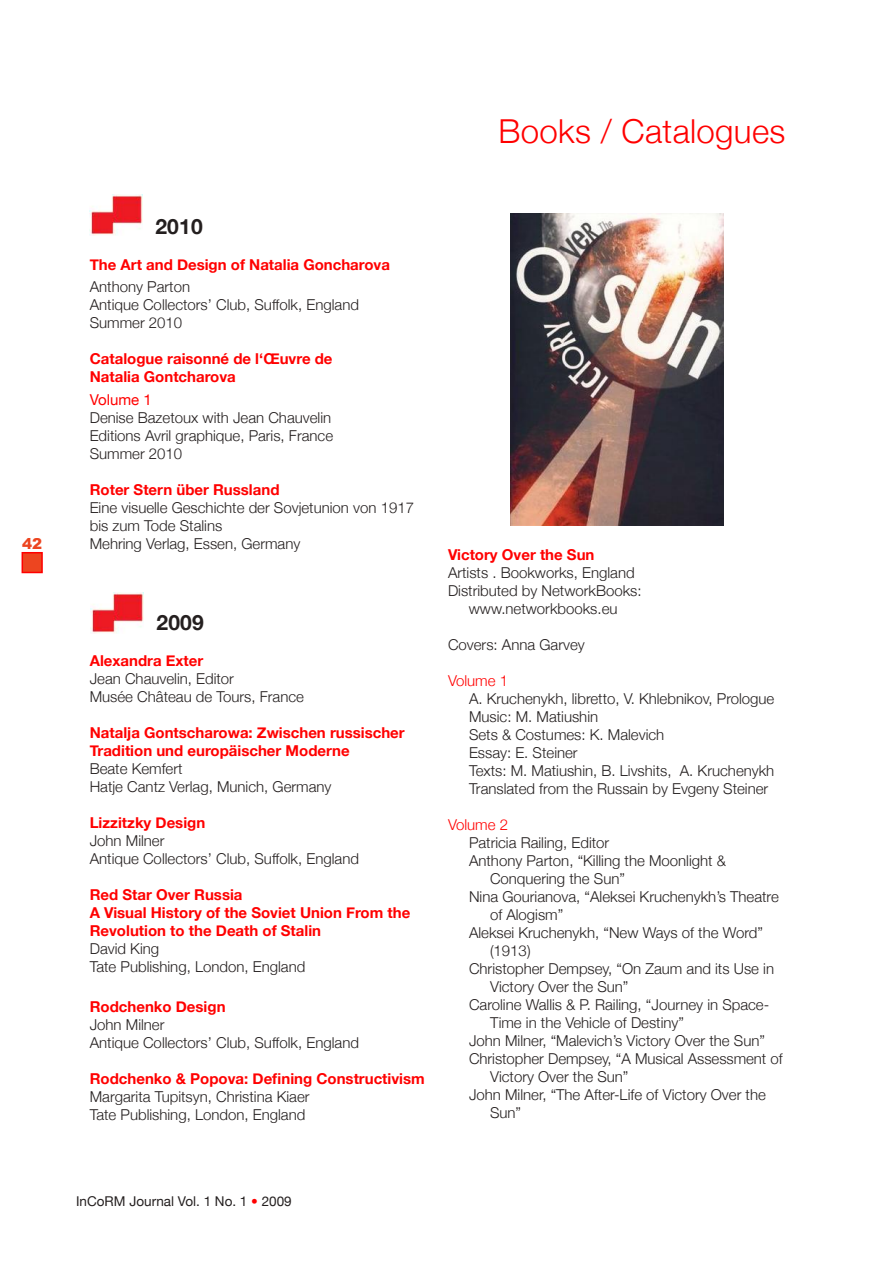
<style>
.page{position:relative;width:893px;height:1263px;background:#fff}
.page>*{position:absolute;margin:0;border:0;box-sizing:border-box;transform-origin:0 0}
.t1{font:300 33px "Helvetica Neue";letter-spacing:.01em;color:#f00}
.t2{font:700 21px "Helvetica Neue";letter-spacing:.01em;color:#241f1f}
.t3{font:300 15px/18px "Helvetica Neue";color:#241f1f}
.t4{font:700 15px/18px "Helvetica Neue";color:#f00}
.t5{font:300 15px "Helvetica Neue";color:#f00}
.t6{font:15px "Helvetica Neue";color:#f00}
.t7{font:900 15px "Arial";color:#ed4520}
.t8{font:13.5px "Helvetica Neue";color:#241f1f}
.s1{color:#f00}
</style>
<div class="page">
<div style="left:22px;top:552px;width:21px;height:21px;background:#ed4520;border:2px solid #f00"></div>
<img style="left:89px;top:194px;width:54px;height:41px">
<img style="left:91px;top:593px;width:53px;height:41px">
<img style="left:511px;top:213px;width:213px;height:312px">
<p class="t7" style="left:22px;top:532px;width:22px">42</p>
<h1 class="t1" style="left:498px;top:111px;width:288px">Books / Catalogues</h1>
<h2 class="t2" style="left:155px;top:214px;width:49px">2010</h2>
<p class="t4" style="left:90px;top:255px;width:302px">The Art and Design of Natalia Goncharova</p>
<p class="t3" style="left:90px;top:278px;width:271px">Anthony Parton<br>Antique Collectors’ Club, Suffolk, England<br>Summer 2010</p>
<p class="t4" style="left:90px;top:350px;width:244px">Catalogue raisonné de l‘Œuvre de<br>Natalia Gontcharova</p>
<p class="t6" style="left:90px;top:390px;width:63px">Volume 1</p>
<p class="t3" style="left:90px;top:408px;width:245px">Denise Bazetoux with Jean Chauvelin<br>Editions Avril graphique, Paris, France<br>Summer 2010</p>
<p class="t4" style="left:90px;top:480px;width:191px">Roter Stern über Russland</p>
<p class="t3" style="left:90px;top:498px;width:326px">Eine visuelle Geschichte der Sovjetunion von 1917 bis zum Tode Stalins<br>Mehring Verlag, Essen, Germany</p>
<h2 class="t2" style="left:157px;top:610px;width:49px">2009</h2>
<p class="t4" style="left:90px;top:651px;width:115px">Alexandra Exter</p>
<p class="t3" style="left:90px;top:669px;width:216px">Jean Chauvelin, Editor<br>Musée Château de Tours, France</p>
<p class="t4" style="left:90px;top:723px;width:316px">Natalja Gontscharowa: Zwischen russischer<br>Tradition und europäischer Moderne</p>
<p class="t3" style="left:90px;top:759px;width:243px">Beate Kemfert<br>Hatje Cantz Verlag, Munich, Germany</p>
<p class="t4" style="left:90px;top:813px;width:117px">Lizzitzky Design</p>
<p class="t3" style="left:90px;top:831px;width:271px">John Milner<br>Antique Collectors’ Club, Suffolk, England</p>
<p class="t4" style="left:90px;top:885px;width:322px">Red Star Over Russia<br>A Visual History of the Soviet Union From the<br>Revolution to the Death of Stalin</p>
<p class="t3" style="left:90px;top:939px;width:217px">David King<br>Tate Publishing, London, England</p>
<p class="t4" style="left:90px;top:997px;width:137px">Rodchenko Design</p>
<p class="t3" style="left:90px;top:1015px;width:271px">John Milner<br>Antique Collectors’ Club, Suffolk, England</p>
<p class="t4" style="left:90px;top:1069px;width:337px">Rodchenko &amp; Popova: Defining Constructivism</p>
<p class="t3" style="left:90px;top:1087px;width:221px">Margarita Tupitsyn, Christina Kiaer<br>Tate Publishing, London, England</p>
<p class="t4" style="left:448px;top:545px;width:148px">Victory Over the Sun</p>
<p class="t3" style="left:448px;top:563px;width:195px;text-align:center">Artists . Bookworks, England<br>Distributed by NetworkBooks: www.networkbooks.eu</p>
<p class="t3" style="left:448px;top:635px;width:138px">Covers: Anna Garvey</p>
<p class="t5" style="left:448px;top:671px;width:62px">Volume 1</p>
<p class="t3" style="left:469px;top:689px;width:307px">A. Kruchenykh, libretto, V. Khlebnikov, Prologue Music: M. Matiushin<br>Sets &amp; Costumes: K. Malevich<br>Essay: E. Steiner<br>Texts: M. Matiushin, B. Livshits, A. Kruchenykh Translated from the Russain by Evgeny Steiner</p>
<p class="t5" style="left:448px;top:815px;width:62px">Volume 2</p>
<p class="t3" style="left:469px;top:833px;width:142px">Patricia Railing, Editor</p>
<p class="t3" style="left:469px;top:851px;width:258px">Anthony Parton, “Killing the Moonlight &amp;</p>
<p class="t3" style="left:490px;top:869px;width:137px">Conquering the Sun”</p>
<p class="t3" style="left:469px;top:887px;width:311px">Nina Gourianova, “Aleksei Kruchenykh’s Theatre</p>
<p class="t3" style="left:490px;top:905px;width:75px">of Alogism”</p>
<p class="t3" style="left:469px;top:923px;width:295px">Aleksei Kruchenykh, “New Ways of the Word”</p>
<p class="t3" style="left:490px;top:941px;width:42px">(1913)</p>
<p class="t3" style="left:469px;top:959px;width:307px">Christopher Dempsey, “On Zaum and its Use in</p>
<p class="t3" style="left:490px;top:977px;width:140px">Victory Over the Sun”</p>
<p class="t3" style="left:469px;top:995px;width:302px">Caroline Wallis &amp; P. Railing, “Journey in Space-</p>
<p class="t3" style="left:490px;top:1013px;width:196px">Time in the Vehicle of Destiny”</p>
<p class="t3" style="left:469px;top:1031px;width:297px">John Milner, “Malevich’s Victory Over the Sun”</p>
<p class="t3" style="left:469px;top:1049px;width:315px">Christopher Dempsey, “A Musical Assessment of</p>
<p class="t3" style="left:490px;top:1067px;width:140px">Victory Over the Sun”</p>
<p class="t3" style="left:469px;top:1085px;width:298px">John Milner, “The After-Life of Victory Over the</p>
<p class="t3" style="left:490px;top:1103px;width:33px">Sun”</p>
<p class="t8" style="left:76px;top:1193px;width:217px">InCoRM Journal Vol. 1 No. 1 <span class="s1">•</span> 2009</p>
</div>
